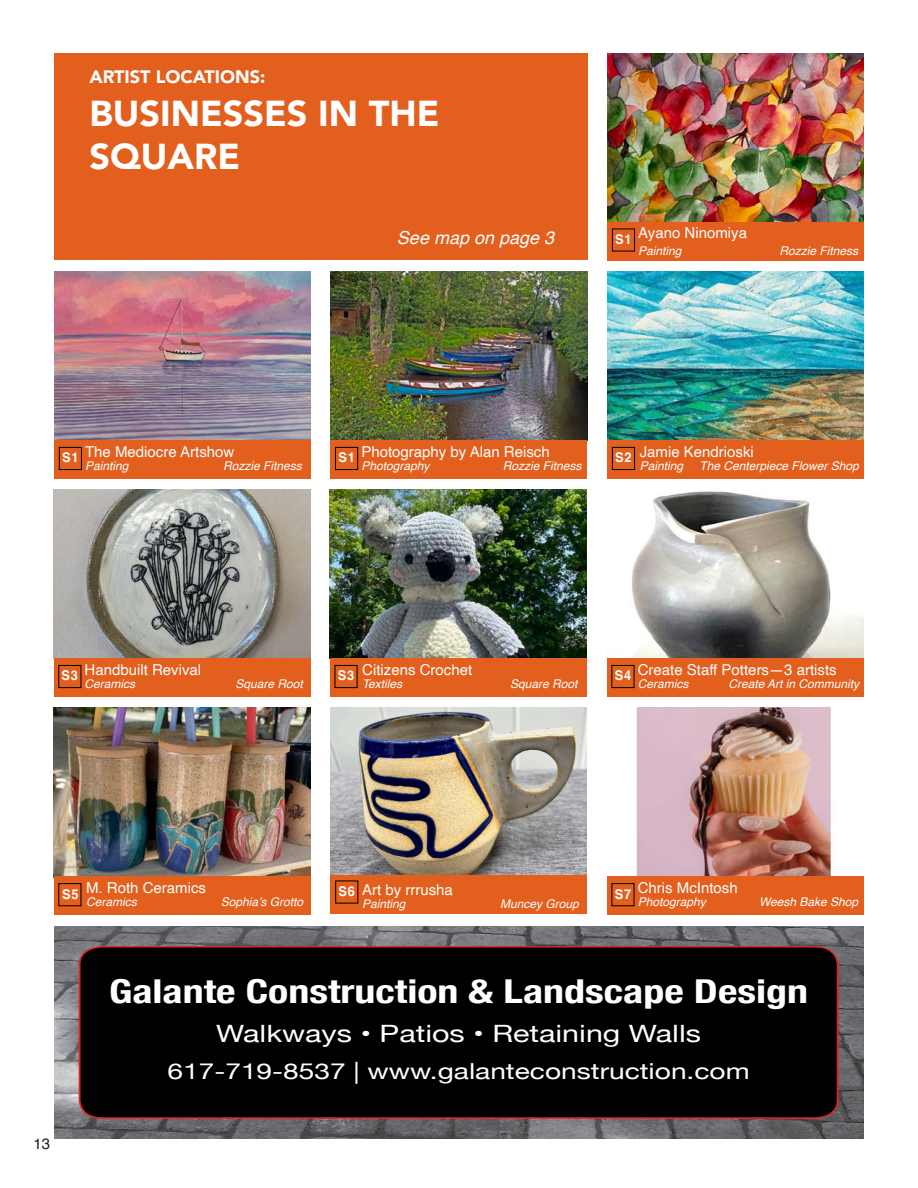
<style>
.page{position:relative;width:918px;height:1188px;background:#fff}
.page>*{position:absolute;margin:0;border:0;box-sizing:border-box;transform-origin:0 0}
.Site{font:900 36px/43.2px "Avenir";color:#fff}
.t1{font:700 condensed 32.85px "Helvetica Neue";color:#fff;scale:1.28 1}
.t2{font:23.85px "Helvetica Neue";color:#fff;scale:1.28 1}
.t3{font:22.05px "Helvetica Neue";color:#fff;scale:1.28 1}
.Site-2{font:900 18px "Avenir";color:#fff}
.Names{font:italic 18px "Helvetica";color:#fff}
.Names-2{font:15px "Helvetica";color:#fff}
.t4{font:15px "Helvetica";color:#231f20}
.Site_Numbers-Cummins{font:700 13.5px "Helvetica";letter-spacing:.06em;color:#fff;scale:.95 1}
.Names-3{font:italic 12px "Helvetica";color:#fff}
</style>
<div class="page">
<img style="left:54px;top:927px;width:809px;height:211px">
<div style="left:78px;top:945px;width:762px;height:174px;background:#000"></div>
<img style="left:607px;top:708px;width:256px;height:169px">
<img style="left:54px;top:490px;width:256px;height:168px">
<div style="left:54px;top:658px;width:256px;height:39px;background:#e25f1e"></div>
<div style="left:59px;top:665px;width:22px;height:23px;border:1px solid #000"></div>
<img style="left:330px;top:490px;width:256px;height:168px">
<div style="left:330px;top:658px;width:256px;height:39px;background:#e25f1e"></div>
<div style="left:335px;top:665px;width:22px;height:23px;border:1px solid #000"></div>
<img style="left:607px;top:491px;width:256px;height:167px">
<div style="left:607px;top:658px;width:256px;height:39px;background:#e25f1e"></div>
<div style="left:612px;top:665px;width:22px;height:23px;border:1px solid #000"></div>
<img style="left:54px;top:708px;width:256px;height:169px">
<div style="left:54px;top:877px;width:256px;height:38px;background:#e25f1e"></div>
<img style="left:330px;top:708px;width:256px;height:167px">
<div style="left:330px;top:875px;width:256px;height:39px;background:#e25f1e"></div>
<div style="left:607px;top:877px;width:256px;height:38px;background:#e25f1e"></div>
<div style="left:54px;top:53px;width:534px;height:207px;background:#e25f1e"></div>
<img style="left:607px;top:53px;width:257px;height:169px">
<div style="left:607px;top:222px;width:257px;height:38px;background:#e25f1e"></div>
<div style="left:612px;top:229px;width:23px;height:22px;border:1px solid #000"></div>
<img style="left:54px;top:271px;width:257px;height:169px">
<div style="left:54px;top:440px;width:257px;height:39px;background:#e25f1e"></div>
<div style="left:59px;top:447px;width:23px;height:23px;border:1px solid #000"></div>
<img style="left:330px;top:271px;width:257px;height:170px">
<div style="left:331px;top:440px;width:256px;height:39px;background:#e25f1e"></div>
<div style="left:335px;top:447px;width:23px;height:23px;border:1px solid #000"></div>
<img style="left:607px;top:271px;width:257px;height:169px">
<div style="left:607px;top:440px;width:257px;height:39px;background:#e25f1e"></div>
<div style="left:612px;top:447px;width:23px;height:23px;border:1px solid #000"></div>
<p class="Site-2" style="left:89px;top:61px;width:177px">ARTIST LOCATIONS:</p>
<p class="Site" style="left:89px;top:91px;width:351px">BUSINESSES IN THE<br>SQUARE</p>
<p class="Names" style="left:397px;top:224px;width:159px">See map on page 3</p>
<p class="Names-2" style="left:638px;top:221px;width:110px">Ayano Ninomiya</p>
<p class="Names-3" style="left:638px;top:241px;width:45px">Painting</p>
<p class="Names-3" style="left:780px;top:241px;width:80px">Rozzie Fitness</p>
<p class="Site_Numbers-Cummins" style="left:615px;top:231px;width:19px">S1</p>
<p class="Site_Numbers-Cummins" style="left:62px;top:449px;width:19px">S1</p>
<p class="Names-2" style="left:361px;top:440px;width:190px">Photography by Alan Reisch</p>
<p class="Names-3" style="left:361px;top:456px;width:70px">Photography</p>
<p class="Names-3" style="left:503px;top:456px;width:80px">Rozzie Fitness</p>
<p class="Names-2" style="left:85px;top:440px;width:151px">The Mediocre Artshow</p>
<p class="Names-3" style="left:85px;top:456px;width:45px">Painting</p>
<p class="Names-3" style="left:223px;top:456px;width:80px">Rozzie Fitness</p>
<p class="Site_Numbers-Cummins" style="left:338px;top:449px;width:19px">S1</p>
<p class="Site_Numbers-Cummins" style="left:615px;top:449px;width:19px">S2</p>
<p class="Names-2" style="left:640px;top:440px;width:116px">Jamie Kendrioski</p>
<p class="Names-3" style="left:640px;top:456px;width:45px">Painting</p>
<p class="Names-3" style="left:700px;top:456px;width:161px">The Centerpiece Flower Shop</p>
<p class="Names-2" style="left:85px;top:658px;width:118px">Handbuilt Revival</p>
<p class="Names-3" style="left:85px;top:675px;width:52px">Ceramics</p>
<p class="Names-3" style="left:235px;top:675px;width:69px">Square Root</p>
<p class="Site_Numbers-Cummins" style="left:62px;top:667px;width:19px">S3</p>
<p class="Site_Numbers-Cummins" style="left:338px;top:667px;width:19px">S3</p>
<p class="Names-2" style="left:362px;top:658px;width:112px">Citizens Crochet</p>
<p class="Names-3" style="left:362px;top:675px;width:42px">Textiles</p>
<p class="Names-3" style="left:510px;top:675px;width:69px">Square Root</p>
<p class="Names-2" style="left:638px;top:658px;width:200px">Create Staff Potters—3 artists</p>
<p class="Names-3" style="left:638px;top:675px;width:52px">Ceramics</p>
<p class="Names-3" style="left:728px;top:675px;width:132px">Create Art in Community</p>
<p class="Site_Numbers-Cummins" style="left:615px;top:667px;width:19px">S4</p>
<p class="Names-2" style="left:86px;top:876px;width:122px">M. Roth Ceramics</p>
<p class="Names-3" style="left:86px;top:893px;width:52px">Ceramics</p>
<p class="Names-3" style="left:221px;top:893px;width:84px">Sophia’s Grotto</p>
<p class="Site_Numbers-Cummins" style="left:339px;top:883px;width:19px">S6</p>
<p class="Names-2" style="left:638px;top:876px;width:102px">Chris McIntosh</p>
<p class="Names-3" style="left:638px;top:893px;width:70px">Photography</p>
<p class="Names-3" style="left:759px;top:893px;width:101px">Weesh Bake Shop</p>
<p class="Site_Numbers-Cummins" style="left:62px;top:886px;width:19px">S5</p>
<p class="Names-2" style="left:362px;top:878px;width:92px">Art by rrrusha</p>
<p class="Names-3" style="left:362px;top:894px;width:45px">Painting</p>
<p class="Names-3" style="left:500px;top:894px;width:80px">Muncey Group</p>
<p class="Site_Numbers-Cummins" style="left:615px;top:886px;width:19px">S7</p>
<p class="t4" style="left:34px;top:1133px;width:18px">13</p>
<p class="t1" style="left:109px;top:964px;width:548px">Galante Construction &amp; Landscape Design</p>
<p class="t2" style="left:216px;top:1016px;width:380px">Walkways • Patios • Retaining Walls</p>
<p class="t3" style="left:168px;top:1056px;width:456px">617-719-8537 | www.galanteconstruction.com</p>
</div>
